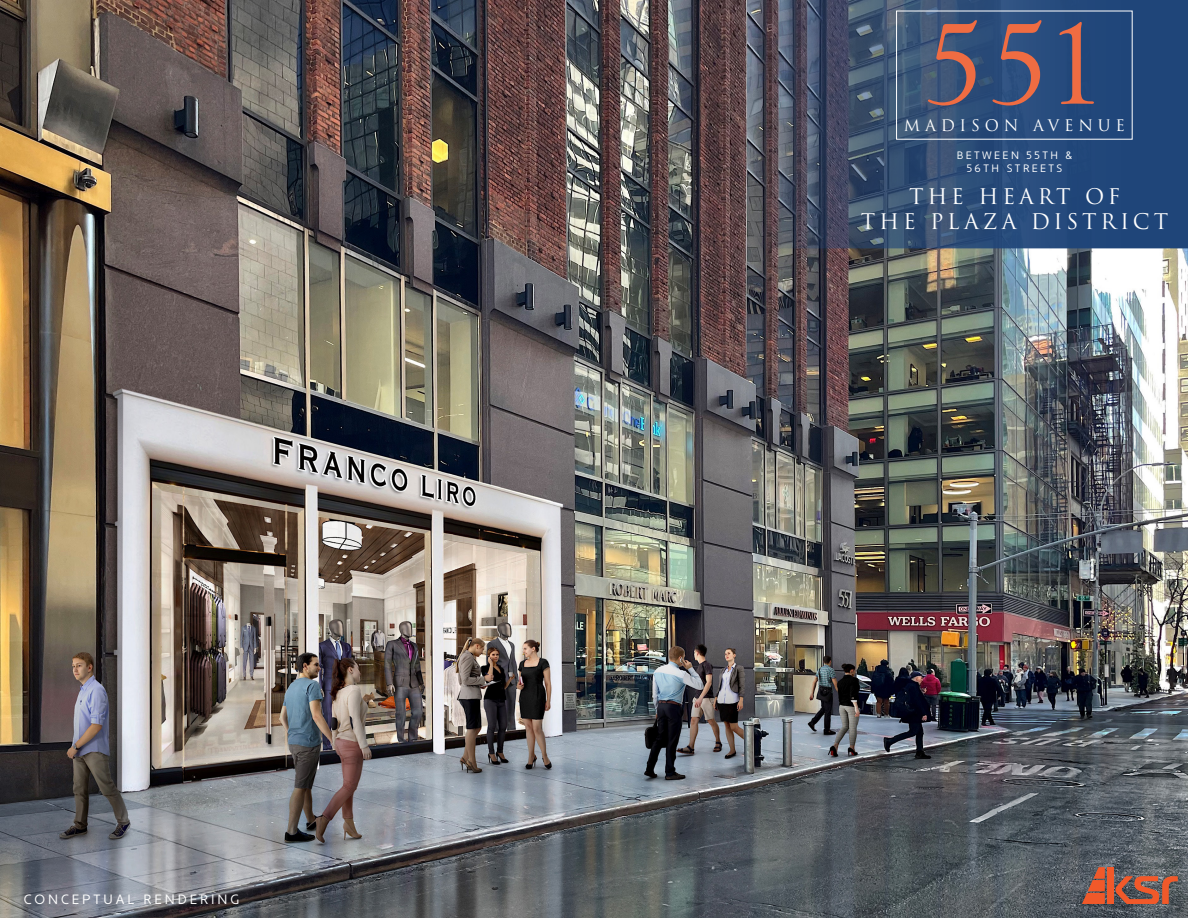
<style>
.page{position:relative;width:1188px;height:918px;background:#fff}
.page>*{position:absolute;margin:0;border:0;box-sizing:border-box;transform-origin:0 0}
.t1{font:119.55px "Goudy Old Style T";color:#ef6c42}
.t2{font:21px "Trajan Pro 3";letter-spacing:.18em;color:#fff}
.t3{font:15.6px "Trajan Pro 3";letter-spacing:.31em;color:#fff}
.t4{font:13.5px "Apertura";letter-spacing:.22em;color:#fff}
.t5{font:10.8px/12.9px "Apertura";letter-spacing:.23em;color:#fff;text-align:center}
</style>
<div class="page">
<img style="left:0;top:0;width:1188px;height:918px">
<svg style="left:765px;top:0;width:423px;height:248px;background:#334e74"></svg>
<svg style="left:1114px;top:876px;width:64px;height:28px;background:#9b5947"></svg>
<div style="left:1108px;top:867px;width:6px;height:37px;background:#f1592a"></div>
<svg style="left:1082px;top:867px;width:23px;height:37px"></svg>
<p class="t4" style="left:24px;top:891px;width:217px">CONCEPTUAL RENDERING</p>
<p class="t1" style="left:925px;top:-1px;width:181px">551</p>
<p class="t3" style="left:904px;top:114px;width:223px">MADISON AVENUE</p>
<p class="t5" style="left:957px;top:149px;width:117px">BETWEEN 55TH &amp;<br>56TH STREETS</p>
<p class="t2" style="left:909px;top:182px;width:213px">THE HEART OF</p>
<p class="t2" style="left:861px;top:207px;width:309px">THE PLAZA DISTRICT</p>
</div>
